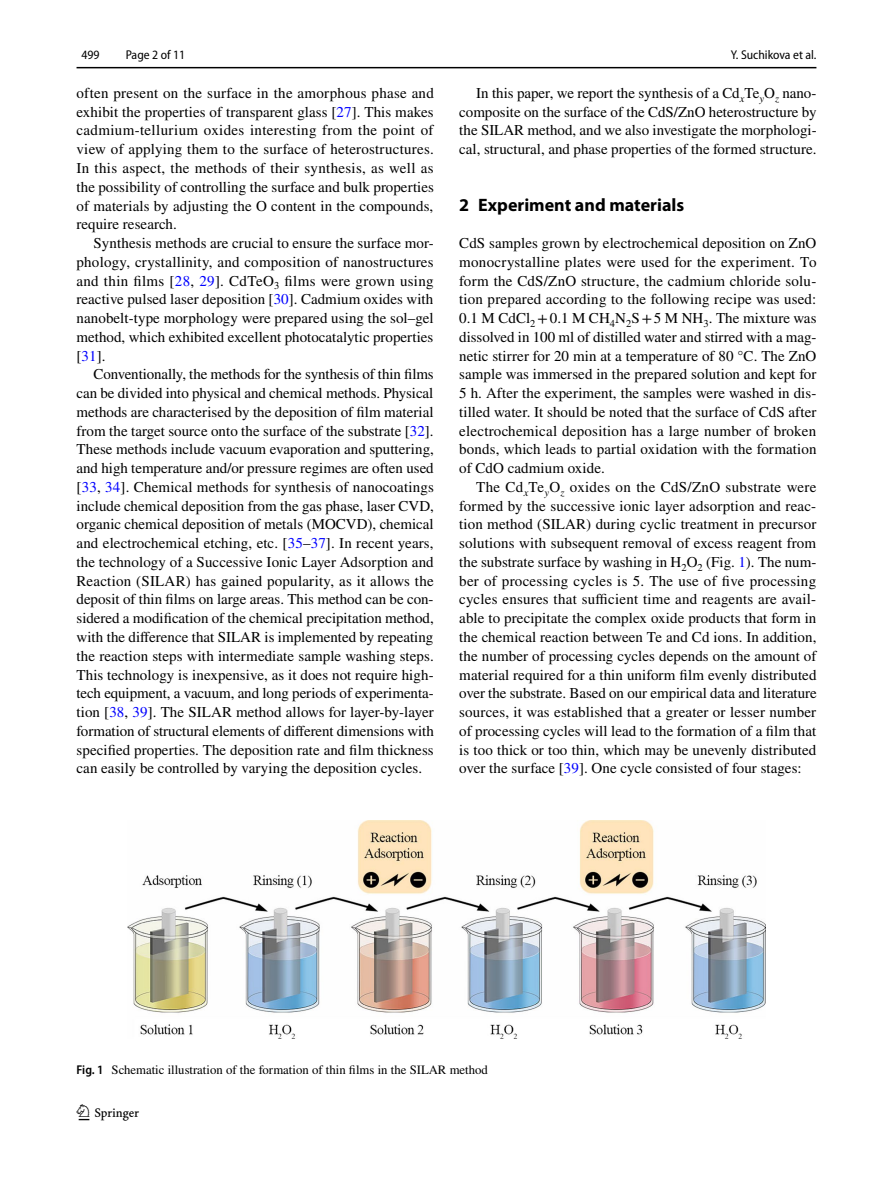
<style>
.page{position:relative;width:893px;height:1187px;background:#fff}
.page>*{position:absolute;margin:0;border:0;box-sizing:border-box;transform-origin:0 0}
.t1{font:22.5px "Springnew Regular 2";color:#000}
.t2{font:700 18px "Myriad Pro";color:#000}
.t3{font:15px/18.8px "STIX";letter-spacing:.005em;color:#000;text-align:justify}
.t4{font:12.75px "STIX";color:#000}
.t5{font:semi-condensed 12.75px "Myriad Pro";color:#000}
.s1{color:#00f}
.s2{font-family:"Myriad Pro";font-weight:600;font-stretch:semi-condensed}
</style>
<div class="page">
<hr style="left:77px;top:67px;width:739px;height:1px;background:#000">
<img style="left:128px;top:820px;width:637px;height:218px">
<p class="t5" style="left:82px;top:48px;width:20px">499</p>
<p class="t5" style="left:126px;top:48px;width:61px">Page 2 of 11</p>
<p class="t3" style="left:77px;top:84px;width:359px">often present on the surface in the amorphous phase and exhibit the properties of transparent glass [<span class="s1">27</span>]. This makes cadmium-tellurium oxides interesting from the point of view of applying them to the surface of heterostructures.<br>In this aspect, the methods of their synthesis, as well as the possibility of controlling the surface and bulk properties of materials by adjusting the O content in the compounds, require research.</p>
<p class="t3" style="left:77px;top:234px;width:359px;text-indent:17px">Synthesis methods are crucial to ensure the surface mor&shy;phology, crystallinity, and composition of nanostructures and thin films [<span class="s1">28</span>, <span class="s1">29</span>]. CdTeO<sub>3</sub> films were grown using reactive pulsed laser deposition [<span class="s1">30</span>]. Cadmium oxides with nanobelt-type morphology were prepared using the sol–gel method, which exhibited excellent photocatalytic properties [<span class="s1">31</span>].</p>
<p class="t3" style="left:77px;top:366px;width:359px;text-indent:17px">Conventionally, the methods for the synthesis of thin films can be divided into physical and chemical methods. Physical methods are characterised by the deposition of film material from the target source onto the surface of the substrate [<span class="s1">32</span>].<br>These methods include vacuum evaporation and sputtering, and high temperature and/or pressure regimes are often used [<span class="s1">33</span>, <span class="s1">34</span>]. Chemical methods for synthesis of nanocoatings include chemical deposition from the gas phase, laser CVD, organic chemical deposition of metals (MOCVD), chemical and electrochemical etching, etc. [<span class="s1">35</span>–<span class="s1">37</span>]. In recent years, the technology of a Successive Ionic Layer Adsorption and Reaction (SILAR) has gained popularity, as it allows the deposit of thin films on large areas. This method can be con&shy;sidered a modification of the chemical precipitation method, with the difference that SILAR is implemented by repeating the reaction steps with intermediate sample washing steps.<br>This technology is inexpensive, as it does not require high&shy;tech equipment, a vacuum, and long periods of experimenta&shy;tion [<span class="s1">38</span>, <span class="s1">39</span>]. The SILAR method allows for layer-by-layer formation of structural elements of different dimensions with specified properties. The deposition rate and film thickness can easily be controlled by varying the deposition cycles.</p>
<p class="t5" style="left:731px;top:48px;width:87px">Y. Suchikova et al.</p>
<p class="t3" style="left:459px;top:84px;width:359px;text-indent:17px">In this paper, we report the synthesis of a Cd<sub>x</sub>Te<sub>y</sub>O<sub>z</sub> nano&shy;composite on the surface of the CdS/ZnO heterostructure by the SILAR method, and we also investigate the morphologi&shy;cal, structural, and phase properties of the formed structure.</p>
<p class="t2" style="left:459px;top:193px;width:227px">2 Experiment and materials</p>
<p class="t3" style="left:459px;top:234px;width:359px">CdS samples grown by electrochemical deposition on ZnO monocrystalline plates were used for the experiment. To form the CdS/ZnO structure, the cadmium chloride solu&shy;tion prepared according to the following recipe was used:<br>0.1 M CdCl<sub>2</sub> +0.1 M CH<sub>4</sub>N<sub>2</sub>S+5 M NH<sub>3</sub>. The mixture was dissolved in 100 ml of distilled water and stirred with a mag&shy;netic stirrer for 20 min at a temperature of 80 °C. The ZnO sample was immersed in the prepared solution and kept for 5 h. After the experiment, the samples were washed in dis&shy;tilled water. It should be noted that the surface of CdS after electrochemical deposition has a large number of broken bonds, which leads to partial oxidation with the formation of CdO cadmium oxide.</p>
<p class="t3" style="left:459px;top:478px;width:359px;text-indent:17px">The Cd<sub>x</sub>Te<sub>y</sub>O<sub>z</sub> oxides on the CdS/ZnO substrate were formed by the successive ionic layer adsorption and reac&shy;tion method (SILAR) during cyclic treatment in precursor solutions with subsequent removal of excess reagent from the substrate surface by washing in H<sub>2</sub>O<sub>2</sub> (Fig. <span class="s1">1</span>). The num&shy;ber of processing cycles is 5. The use of five processing cycles ensures that sufficient time and reagents are avail&shy;able to precipitate the complex oxide products that form in the chemical reaction between Te and Cd ions. In addition, the number of processing cycles depends on the amount of material required for a thin uniform film evenly distributed over the substrate. Based on our empirical data and literature sources, it was established that a greater or lesser number of processing cycles will lead to the formation of a film that is too thick or too thin, which may be unevenly distributed over the surface [<span class="s1">39</span>]. One cycle consisted of four stages:</p>
<p class="t4" style="left:77px;top:1060px;width:413px"><span class="s2">Fig. 1</span> Schematic illustration of the formation of thin films in the SILAR method</p>
<h1 class="t1" style="left:79px;top:1104px;width:62px">1 3</h1>
</div>
